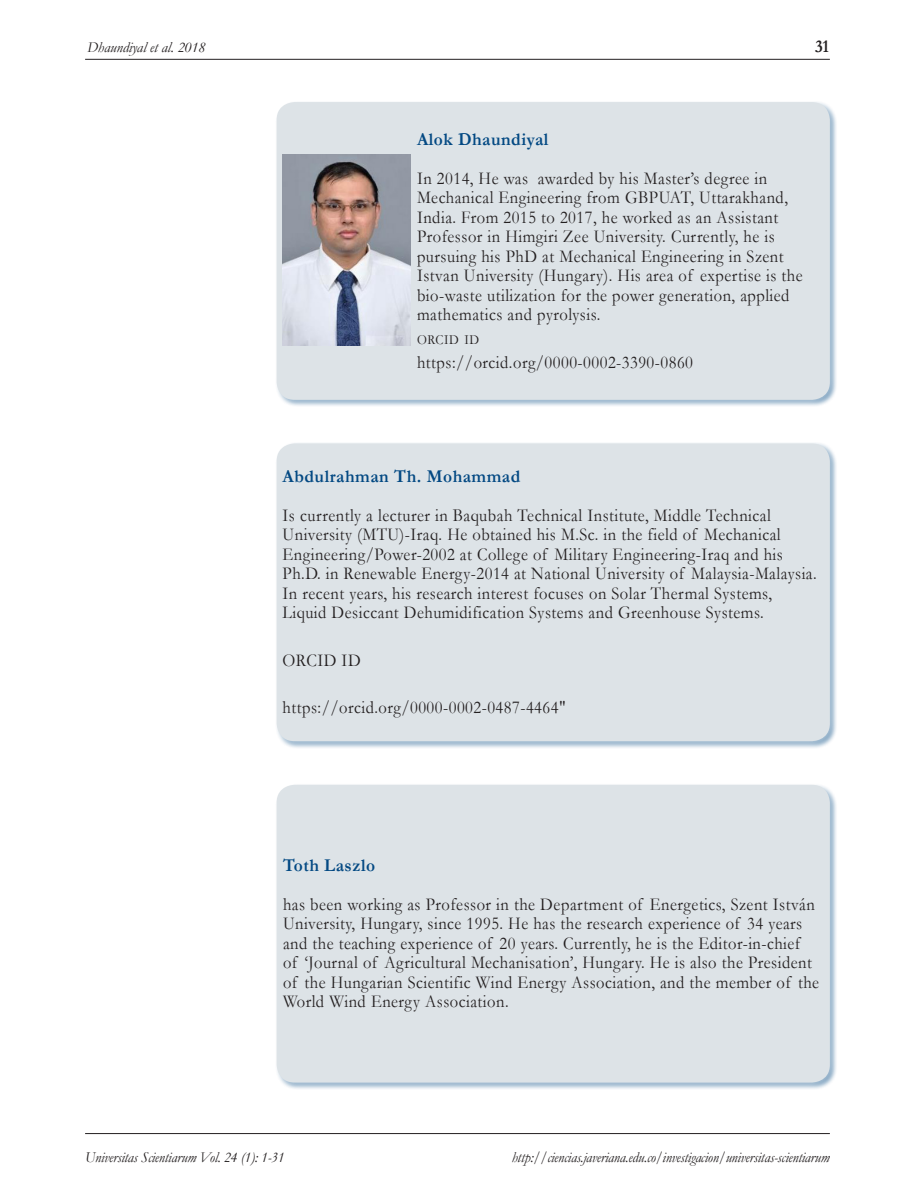
<style>
.page{position:relative;width:915px;height:1191px;background:#fff}
.page>*{position:absolute;margin:0;border:0;box-sizing:border-box;transform-origin:0 0}
.TEXTOcorrido{font:18.15px/19.5px "Garamond";letter-spacing:.03em;color:#231f20;scale:.91 1}
.t1{font:700 18.15px "Garamond";letter-spacing:.03em;color:#034983;scale:.95 1}
.t2{font:700 18px "Garamond";color:#231f20;scale:.9 1}
.t3{font:italic 15px "Garamond";letter-spacing:-.01em;color:#231f20;scale:.95 1}
.t4{font:italic 15px "Garamond";letter-spacing:-.01em;color:#231f20}
.TEXTOcorrido-2{font:13.8px "Garamond";letter-spacing:.045em;color:#231f20;scale:.91 1}
</style>
<div class="page">
<hr style="left:85px;top:59px;width:744px;height:1px;background:#231f20">
<hr style="left:85px;top:1133px;width:744px;height:1px;background:#231f20">
<div style="left:267px;top:93px;width:572px;height:317px;background:#fff;opacity:.75"></div>
<div style="left:276px;top:102px;width:553px;height:298px;background:#dde3e7;border-radius:18px"></div>
<div style="left:267px;top:434px;width:572px;height:317px;background:#fff;opacity:.75"></div>
<div style="left:276px;top:443px;width:553px;height:298px;background:#dde3e7;border-radius:18px"></div>
<div style="left:267px;top:775px;width:572px;height:317px;background:#fff;opacity:.75"></div>
<div style="left:276px;top:784px;width:553px;height:298px;background:#dde3e7;border-radius:18px"></div>
<img style="left:282px;top:154px;width:128px;height:191px">
<p class="t4" style="left:87px;top:37px;width:120px">Dhaundiyal et al. 2018</p>
<p class="t2" style="left:814px;top:34px;width:17px">31</p>
<p class="t1" style="left:417px;top:127px;width:140px">Alok Dhaundiyal</p>
<p class="TEXTOcorrido" style="left:417px;top:168px;width:425px">In 2014, He was awarded by his Master’s degree in Mechanical Engineering from GBPUAT, Uttarakhand, India. From 2015 to 2017, he worked as an Assistant Professor in Himgiri Zee University. Currently, he is pursuing his PhD at Mechanical Engineering in Szent Istvan University (Hungary). His area of expertise is the bio-waste utilization for the power generation, applied mathematics and pyrolysis.</p>
<p class="TEXTOcorrido-2" style="left:417px;top:330px;width:70px">ORCID ID</p>
<p class="TEXTOcorrido" style="left:417px;top:352px;width:304px">https://orcid.org/0000-0002-3390-0860</p>
<p class="t1" style="left:282px;top:464px;width:252px">Abdulrahman Th. Mohammad</p>
<p class="TEXTOcorrido" style="left:282px;top:505px;width:588px">Is currently a lecturer in Baqubah Technical Institute, Middle Technical University (MTU)-Iraq. He obtained his M.Sc. in the field of Mechanical Engineering/Power-2002 at College of Military Engineering-Iraq and his Ph.D. in Renewable Energy-2014 at National University of Malaysia-Malaysia.<br>In recent years, his research interest focuses on Solar Thermal Systems, Liquid Desiccant Dehumidification Systems and Greenhouse Systems.</p>
<p class="TEXTOcorrido" style="left:282px;top:650px;width:87px">ORCID ID</p>
<p class="TEXTOcorrido" style="left:282px;top:697px;width:312px">https://orcid.org/0000-0002-0487-4464"</p>
<p class="t1" style="left:283px;top:853px;width:98px">Toth Laszlo</p>
<p class="TEXTOcorrido" style="left:283px;top:893px;width:590px">has been working as Professor in the Department of Energetics, Szent István University, Hungary, since 1995. He has the research experience of 34 years and the teaching experience of 20 years. Currently, he is the Editor-in-chief<br>of ‘Journal of Agricultural Mechanisation’, Hungary. He is also the President of the Hungarian Scientific Wind Energy Association, and the member of the World Wind Energy Association.</p>
<p class="t3" style="left:85px;top:1146px;width:211px">Universitas Scientiarum Vol. 24 (1): 1-31</p>
<p class="t3" style="left:511px;top:1146px;width:336px">http://ciencias.javeriana.edu.co/investigacion/universitas-scientiarum</p>
</div>
